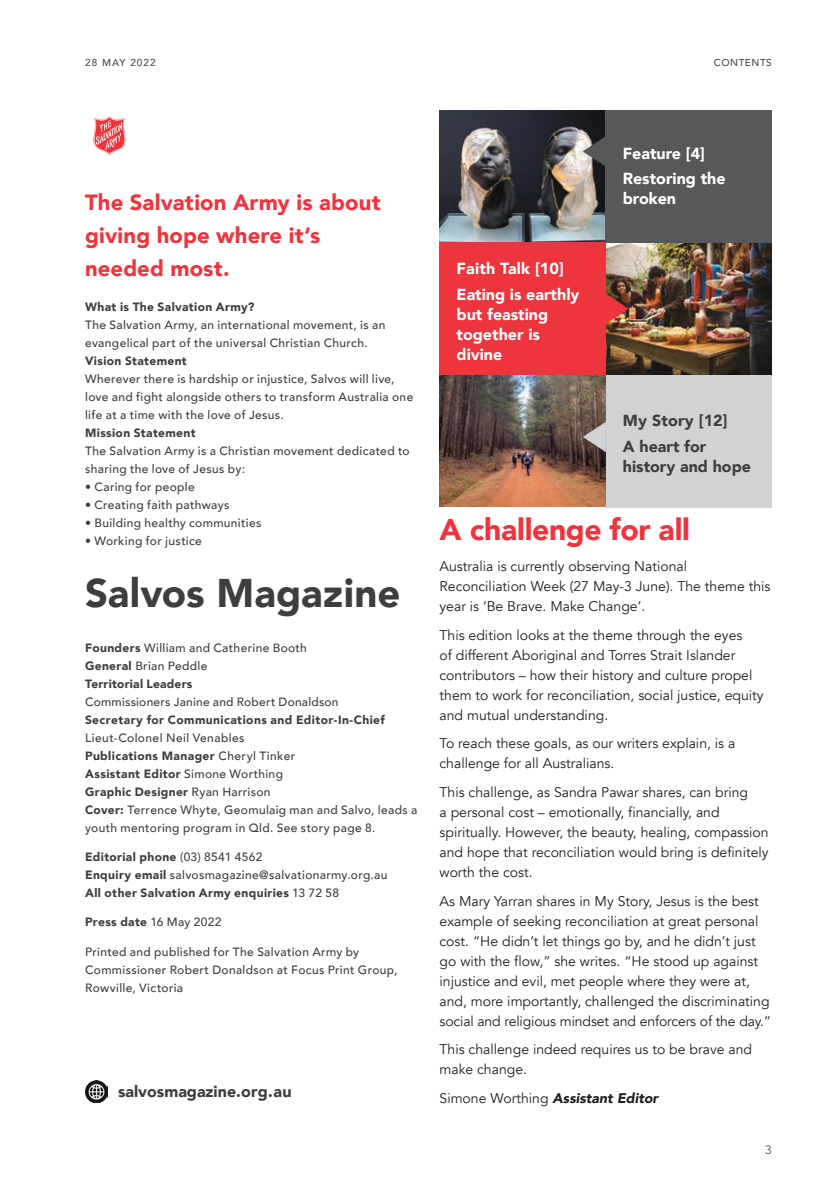
<style>
.page{position:relative;width:840px;height:1191px;background:#fff}
.page>*{position:absolute;margin:0;border:0;box-sizing:border-box;transform-origin:0 0}
.t1{font:900 40px "Avenir";color:#3e3e3f}
.Salvos_Header{font:900 30px "Avenir";letter-spacing:-.01em;color:#ee343d}
.Salvos_Header-2{font:900 22px/33px "Avenir";letter-spacing:.005em;color:#ee343d}
.Contents{font:900 16px/20px "Avenir";color:#fff}
.Contents-2{font:900 16px/20px "Avenir";color:#3e3e3f}
.Gotham_Book_Body_Tex{font:900 16px "Avenir";color:#3e3e3f}
.Editorial_text{font:14px/20px "Avenir";color:#231f20}
.Editorial_text-2{font:italic 900 14px "Avenir";color:#231f20}
.Editorial_Details{font:500 12px/18px "Avenir";letter-spacing:.03em;color:#3e3e3f}
.Editorial_Details-2{font:900 12px/18px "Avenir";letter-spacing:.03em;color:#3e3e3f}
.t2{font:12px "Avenir";color:#4b4c4d}
.Page_name_-_Right{font:500 10px "Avenir";letter-spacing:.1em;color:#4b4c4d}
.Page_name_-_Right-2{font:500 10px "Avenir";letter-spacing:.05em;color:#4b4c4d}
.s1{font-weight:900}
.s2{font-weight:500}
.s3{font-weight:400;font-style:normal}
</style>
<div class="page">
<svg style="left:93px;top:117px;width:32px;height:38px"></svg>
<img style="left:85px;top:1080px;width:22px;height:22px">
<img style="left:605px;top:243px;width:166px;height:132px">
<div style="left:605px;top:375px;width:166px;height:132px;background:#d1d2d4"></div>
<img style="left:439px;top:375px;width:166px;height:132px">
<img style="left:439px;top:110px;width:166px;height:133px">
<div style="left:439px;top:243px;width:166px;height:132px;background:#ee343d"></div>
<div style="left:605px;top:110px;width:166px;height:133px;background:#57585a"></div>
<svg style="left:605px;top:293px;width:23px;height:31px"></svg>
<svg style="left:582px;top:422px;width:23px;height:30px"></svg>
<svg style="left:582px;top:136px;width:23px;height:31px"></svg>
<p class="Page_name_-_Right" style="left:85px;top:54px;width:72px">28 May 2022</p>
<p class="Page_name_-_Right-2" style="left:713px;top:54px;width:59px">CONTENTS</p>
<p class="Salvos_Header-2" style="left:85px;top:185px;width:297px">The Salvation Army is about giving hope where it’s needed most.</p>
<p class="Editorial_Details-2" style="left:85px;top:297px;width:171px">What is The Salvation Army?</p>
<p class="Editorial_Details" style="left:85px;top:315px;width:301px">The Salvation Army, an international movement, is an evangelical part of the universal Christian Church.</p>
<p class="Editorial_Details-2" style="left:85px;top:351px;width:103px">Vision Statement</p>
<p class="Editorial_Details" style="left:85px;top:369px;width:329px">Wherever there is hardship or injustice, Salvos will live, love and fight alongside others to transform Australia one life at a time with the love of Jesus.</p>
<p class="Editorial_Details-2" style="left:85px;top:423px;width:112px">Mission Statement</p>
<p class="Editorial_Details" style="left:85px;top:441px;width:326px">The Salvation Army is a Christian movement dedicated to sharing the love of Jesus by:</p>
<p class="Editorial_Details" style="left:85px;top:477px;width:111px">• Caring for people</p>
<p class="Editorial_Details" style="left:85px;top:495px;width:146px">• Creating faith pathways</p>
<p class="Editorial_Details" style="left:85px;top:513px;width:178px">• Building healthy communities</p>
<p class="Editorial_Details" style="left:85px;top:531px;width:118px">• Working for justice</p>
<p class="t1" style="left:85px;top:558px;width:316px">Salvos Magazine</p>
<p class="Editorial_Details" style="left:85px;top:638px;width:333px"><span class="s1">Founders</span> William and Catherine Booth<br><span class="s1">General</span> Brian Peddle<br><span class="s1">Territorial Leaders<br></span>Commissioners Janine and Robert Donaldson<br><span class="s1">Secretary for Communications and Editor-In-Chief </span>Lieut-Colonel Neil Venables<br><span class="s1">Publications Manager</span> Cheryl Tinker<br><span class="s1">Assistant Editor</span> Simone Worthing<br><span class="s1">Graphic Designer</span> Ryan Harrison<br><span class="s1">Cover:</span> Terrence Whyte, Geomulaig man and Salvo, leads a youth mentoring program in Qld. See story page 8.</p>
<p class="Editorial_Details-2" style="left:85px;top:847px;width:304px">Editorial phone <span class="s2">(03) 8541 4562<br></span>Enquiry email <span class="s2">salvosmagazine@salvationarmy.org.au<br></span>All other Salvation Army enquiries <span class="s2">13 72 58</span></p>
<p class="Editorial_Details-2" style="left:85px;top:913px;width:138px">Press date <span class="s2">16 May 2022</span></p>
<p class="Editorial_Details" style="left:85px;top:942px;width:314px">Printed and published for The Salvation Army by<br>Commissioner Robert Donaldson at Focus Print Group,<br>Rowville, Victoria</p>
<p class="Gotham_Book_Body_Tex" style="left:118px;top:1077px;width:175px">salvosmagazine.org.au</p>
<p class="Contents" style="left:456px;top:258px;width:109px">Faith Talk [10]</p>
<p class="Contents" style="left:456px;top:284px;width:124px">Eating is earthly but feasting together is divine</p>
<p class="Contents" style="left:622px;top:143px;width:84px">Feature [4]</p>
<p class="Contents" style="left:622px;top:168px;width:104px">Restoring the broken</p>
<p class="Contents-2" style="left:622px;top:410px;width:106px">My Story [12]</p>
<p class="Contents-2" style="left:622px;top:436px;width:129px">A heart for history and hope</p>
<p class="Salvos_Header" style="left:439px;top:504px;width:252px">A challenge for all</p>
<p class="Editorial_text" style="left:439px;top:556px;width:332px">Australia is currently observing National<br>Reconciliation Week (27 May-3 June). The theme this year is ‘Be Brave. Make Change’.</p>
<p class="Editorial_text" style="left:439px;top:625px;width:325px">This edition looks at the theme through the eyes<br>of different Aboriginal and Torres Strait Islander contributors – how their history and culture propel them to work for reconciliation, social justice, equity and mutual understanding.</p>
<p class="Editorial_text" style="left:439px;top:733px;width:297px">To reach these goals, as our writers explain, is a challenge for all Australians.</p>
<p class="Editorial_text" style="left:439px;top:782px;width:330px">This challenge, as Sandra Pawar shares, can bring<br>a personal cost – emotionally, financially, and spiritually. However, the beauty, healing, compassion and hope that reconciliation would bring is definitely worth the cost.</p>
<p class="Editorial_text" style="left:439px;top:891px;width:333px">As Mary Yarran shares in My Story, Jesus is the best example of seeking reconciliation at great personal cost. “He didn’t let things go by, and he didn’t just go with the flow,” she writes. “He stood up against injustice and evil, met people where they were at, and, more importantly, challenged the discriminating social and religious mindset and enforcers of the day.”</p>
<p class="Editorial_text" style="left:439px;top:1039px;width:314px">This challenge indeed requires us to be brave and make change.</p>
<p class="Editorial_text-2" style="left:439px;top:1086px;width:220px"><span class="s3">Simone Worthing</span> Assistant Editor</p>
<p class="t2" style="left:764px;top:1142px;width:8px">3</p>
</div>
